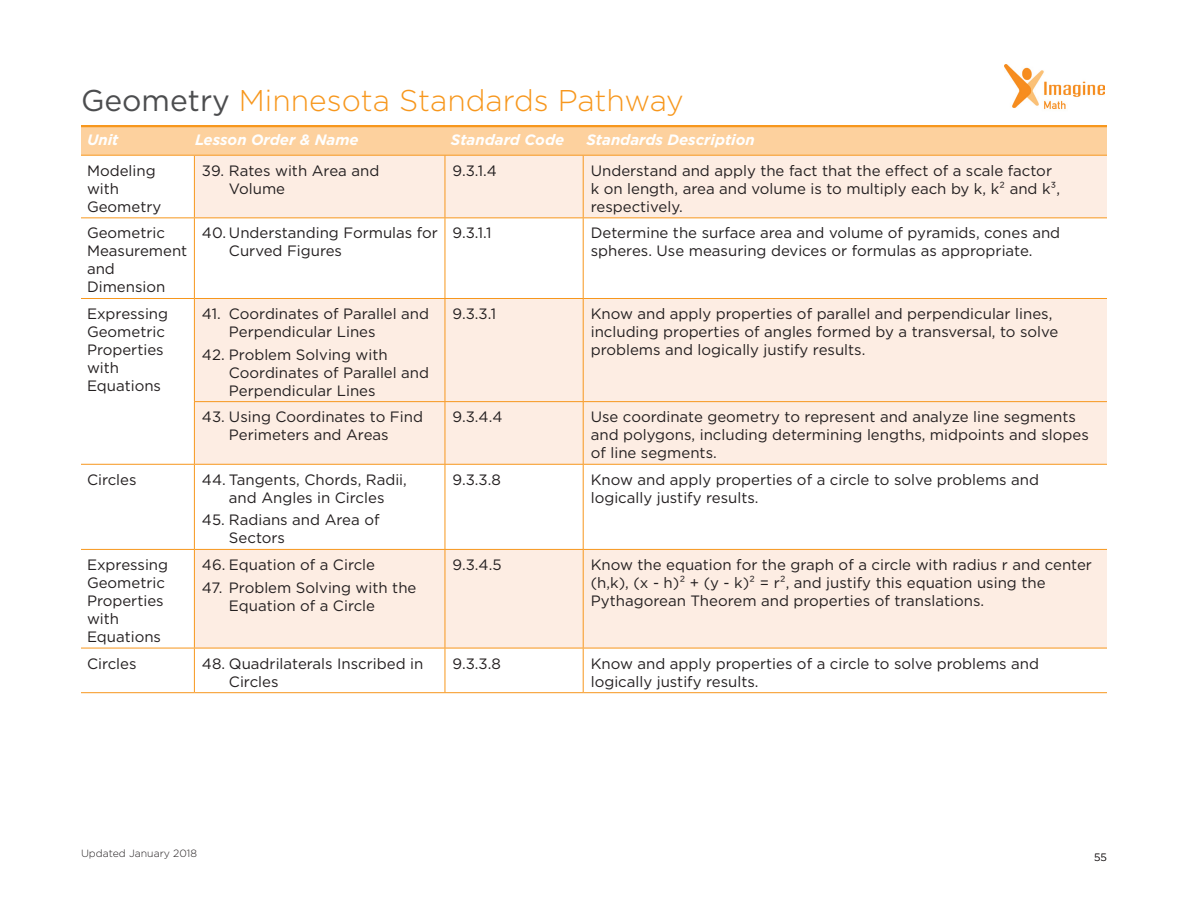
<style>
.page{position:relative;width:1188px;height:918px;background:#fff}
.page>*{position:absolute;margin:0;border:0;box-sizing:border-box;transform-origin:0 0}
.t1{font:300 30px "Gotham";color:#f7971d}
.t2{font:15px/18px "Gotham";color:#231f20}
.t3{font:italic 700 15px "Gotham";color:#fff}
.t4{font:300 10.5px "Gotham";color:#231f20}
.s1{font-weight:400;color:#4c4d4f}
</style>
<div class="page">
<img style="left:1005px;top:65px;width:99px;height:45px">
<div style="left:81px;top:126px;width:1026px;height:29px;background:#fdd19e"></div>
<hr style="left:81px;top:125px;width:1026px;height:2px;background:#f7971d">
<div style="left:195px;top:156px;width:912px;height:61px;background:#fdede3"></div>
<svg style="left:195px;top:218px;width:912px;height:474px;fill:#fdede3"></svg>
<hr style="left:81px;top:155px;width:113px;height:1px;background:#f7971d">
<hr style="left:81px;top:217px;width:113px;height:1px;background:#f7971d">
<hr style="left:81px;top:298px;width:113px;height:1px;background:#f7971d">
<hr style="left:81px;top:464px;width:113px;height:1px;background:#f7971d">
<hr style="left:81px;top:549px;width:113px;height:1px;background:#f7971d">
<hr style="left:81px;top:648px;width:113px;height:1px;background:#f7971d">
<hr style="left:81px;top:692px;width:113px;height:1px;background:#f7971d">
<hr style="left:194px;top:155px;width:251px;height:1px;background:#f7971d">
<hr style="left:194px;top:156px;width:1px;height:61px;background:#f7971d">
<hr style="left:445px;top:155px;width:138px;height:1px;background:#f7971d">
<hr style="left:445px;top:156px;width:1px;height:61px;background:#f7971d">
<hr style="left:583px;top:155px;width:524px;height:1px;background:#f7971d">
<hr style="left:583px;top:156px;width:1px;height:61px;background:#f7971d">
<hr style="left:194px;top:217px;width:251px;height:1px;background:#f7971d">
<hr style="left:194px;top:218px;width:1px;height:80px;background:#f7971d">
<hr style="left:445px;top:217px;width:138px;height:1px;background:#f7971d">
<hr style="left:445px;top:218px;width:1px;height:80px;background:#f7971d">
<hr style="left:583px;top:217px;width:524px;height:1px;background:#f7971d">
<hr style="left:583px;top:218px;width:1px;height:80px;background:#f7971d">
<hr style="left:194px;top:298px;width:251px;height:1px;background:#f7971d">
<hr style="left:194px;top:299px;width:1px;height:102px;background:#f7971d">
<hr style="left:445px;top:298px;width:138px;height:1px;background:#f7971d">
<hr style="left:445px;top:299px;width:1px;height:102px;background:#f7971d">
<hr style="left:583px;top:298px;width:524px;height:1px;background:#f7971d">
<hr style="left:583px;top:299px;width:1px;height:102px;background:#f7971d">
<hr style="left:194px;top:401px;width:251px;height:1px;background:#f7971d">
<hr style="left:194px;top:402px;width:1px;height:62px;background:#f7971d">
<hr style="left:445px;top:401px;width:138px;height:1px;background:#f7971d">
<hr style="left:445px;top:402px;width:1px;height:62px;background:#f7971d">
<hr style="left:583px;top:401px;width:524px;height:1px;background:#f7971d">
<hr style="left:583px;top:402px;width:1px;height:62px;background:#f7971d">
<hr style="left:194px;top:464px;width:251px;height:1px;background:#f7971d">
<hr style="left:194px;top:465px;width:1px;height:84px;background:#f7971d">
<hr style="left:445px;top:464px;width:138px;height:1px;background:#f7971d">
<hr style="left:445px;top:465px;width:1px;height:84px;background:#f7971d">
<hr style="left:583px;top:464px;width:524px;height:1px;background:#f7971d">
<hr style="left:583px;top:465px;width:1px;height:84px;background:#f7971d">
<hr style="left:194px;top:549px;width:251px;height:1px;background:#f7971d">
<hr style="left:194px;top:550px;width:1px;height:98px;background:#f7971d">
<hr style="left:445px;top:549px;width:138px;height:1px;background:#f7971d">
<hr style="left:445px;top:550px;width:1px;height:98px;background:#f7971d">
<hr style="left:583px;top:549px;width:524px;height:1px;background:#f7971d">
<hr style="left:583px;top:550px;width:1px;height:98px;background:#f7971d">
<hr style="left:194px;top:648px;width:251px;height:1px;background:#f7971d">
<hr style="left:194px;top:648px;width:1px;height:44px;background:#f7971d">
<hr style="left:445px;top:648px;width:138px;height:1px;background:#f7971d">
<hr style="left:445px;top:648px;width:1px;height:44px;background:#f7971d">
<hr style="left:583px;top:648px;width:524px;height:1px;background:#f7971d">
<hr style="left:583px;top:648px;width:1px;height:44px;background:#f7971d">
<hr style="left:194px;top:692px;width:251px;height:1px;background:#f7971d">
<hr style="left:445px;top:692px;width:138px;height:1px;background:#f7971d">
<hr style="left:583px;top:692px;width:524px;height:1px;background:#f7971d">
<h1 class="t1" style="left:81px;top:81px;width:604px"><span class="s1">Geometry</span> Minnesota Standards Pathway</h1>
<p class="t3" style="left:87px;top:130px;width:33px">Unit</p>
<p class="t3" style="left:195px;top:130px;width:165px">Lesson Order &amp; Name</p>
<p class="t3" style="left:451px;top:130px;width:115px">Standard Code</p>
<p class="t3" style="left:586px;top:130px;width:170px">Standards Description</p>
<p class="t2" style="left:87px;top:161px;width:76px">Modeling with<br>Geometry</p>
<p class="t2" style="left:229px;top:161px;width:152px;text-indent:-27px">39. Rates with Area and<br>Volume</p>
<p class="t2" style="left:453px;top:161px;width:46px">9.3.1.4</p>
<p class="t2" style="left:591px;top:161px;width:471px">Understand and apply the fact that the effect of a scale factor k on length, area and volume is to multiply each by k, k² and k³, respectively.</p>
<p class="t2" style="left:87px;top:224px;width:102px">Geometric<br>Measurement and<br>Dimension</p>
<p class="t2" style="left:229px;top:224px;width:211px;text-indent:-27px">40. Understanding Formulas for<br>Curved Figures</p>
<p class="t2" style="left:453px;top:224px;width:41px">9.3.1.1</p>
<p class="t2" style="left:591px;top:224px;width:471px">Determine the surface area and volume of pyramids, cones and spheres. Use measuring devices or formulas as appropriate.</p>
<p class="t2" style="left:87px;top:305px;width:83px">Expressing<br>Geometric<br>Properties with<br>Equations</p>
<p class="t2" style="left:229px;top:305px;width:202px;text-indent:-27px">41. Coordinates of Parallel and<br>Perpendicular Lines</p>
<p class="t3" style="left:198px;top:130px;width:165px">Lesson Order &amp; Name</p>
<p class="t3" style="left:454px;top:130px;width:115px">Standard Code</p>
<p class="t3" style="left:590px;top:130px;width:170px">Standards Description</p>
<p class="t2" style="left:453px;top:305px;width:45px">9.3.3.1</p>
<p class="t2" style="left:591px;top:305px;width:469px">Know and apply properties of parallel and perpendicular lines, including properties of angles formed by a transversal, to solve problems and logically justify results.</p>
<p class="t2" style="left:229px;top:345px;width:202px;text-indent:-27px">42. Problem Solving with<br>Coordinates of Parallel and<br>Perpendicular Lines</p>
<p class="t2" style="left:202px;top:408px;width:223px;text-align:center">43. Using Coordinates to Find<br>Perimeters and Areas</p>
<p class="t2" style="left:453px;top:408px;width:51px">9.3.4.4</p>
<p class="t2" style="left:591px;top:408px;width:500px">Use coordinate geometry to represent and analyze line segments and polygons, including determining lengths, midpoints and slopes of line segments.</p>
<p class="t2" style="left:87px;top:470px;width:51px">Circles</p>
<p class="t2" style="left:202px;top:470px;width:206px;text-align:center">44. Tangents, Chords, Radii, and Angles in Circles</p>
<p class="t2" style="left:229px;top:511px;width:152px;text-indent:-27px">45. Radians and Area of<br>Sectors</p>
<p class="t2" style="left:87px;top:555px;width:83px">Expressing<br>Geometric<br>Properties with<br>Equations</p>
<p class="t2" style="left:202px;top:555px;width:175px">46. Equation of a Circle</p>
<p class="t2" style="left:229px;top:578px;width:189px;text-indent:-27px">47. Problem Solving with the<br>Equation of a Circle</p>
<p class="t2" style="left:453px;top:470px;width:50px">9.3.3.8</p>
<p class="t2" style="left:591px;top:470px;width:450px">Know and apply properties of a circle to solve problems and logically justify results.</p>
<p class="t2" style="left:453px;top:555px;width:51px">9.3.4.5</p>
<p class="t2" style="left:591px;top:555px;width:503px">Know the equation for the graph of a circle with radius r and center (h,k), (x - h)² + (y - k)² = r², and justify this equation using the<br>Pythagorean Theorem and properties of translations.</p>
<p class="t2" style="left:87px;top:654px;width:51px">Circles</p>
<p class="t2" style="left:229px;top:654px;width:196px;text-indent:-27px">48. Quadrilaterals Inscribed in<br>Circles</p>
<p class="t2" style="left:453px;top:654px;width:50px">9.3.3.8</p>
<p class="t2" style="left:591px;top:654px;width:450px">Know and apply properties of a circle to solve problems and logically justify results.</p>
<p class="t4" style="left:81px;top:846px;width:118px">Updated January 2018</p>
<p class="t4" style="left:1094px;top:850px;width:14px">55</p>
</div>
